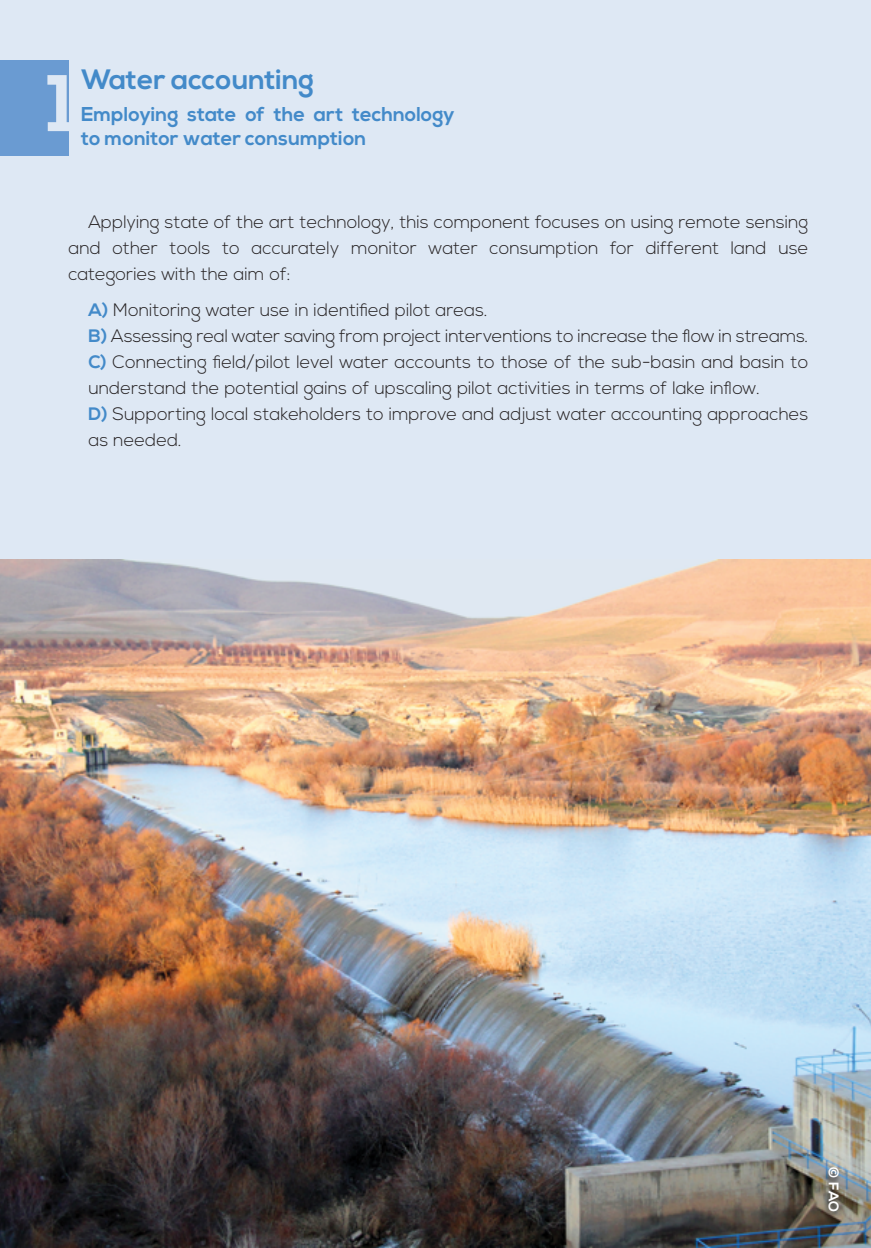
<style>
.page{position:relative;width:871px;height:1248px;background:#fff}
.page>*{position:absolute;margin:0;border:0;box-sizing:border-box;transform-origin:0 0}
.t1{font:700 80px "Nexa";color:#dee8f4}
.t2{font:700 28px "Nexa";color:#438ac9}
.t3{font:700 20px/24px "Nexa";color:#438ac9}
.t4{font:300 18px/26px "Nexa";color:#231f20;text-align:justify}
.t5{font:700 14px "Nexa";color:#fff}
.s1{font-weight:700;color:#438ac9}
</style>
<div class="page">
<div style="left:0;top:0;width:870px;height:594px;background:#dee8f4"></div>
<div style="left:0;top:60px;width:68px;height:95px;background:#6a9bd2"></div>
<img style="left:0;top:559px;width:870px;height:688px">
<img style="left:0;top:284px;width:1px;height:599px">
<img style="left:810px;top:1164px;width:34px;height:61px">
<h2 class="t2" style="left:81px;top:63px;width:234px">Water accounting</h2>
<p class="t3" style="left:81px;top:103px;width:375px">Employing state of the art technology to monitor water consumption</p>
<h1 class="t1" style="left:47px;top:57px;width:31px">1</h1>
<p class="t4" style="left:68px;top:209px;width:741px;text-indent:20px">Applying state of the art technology, this component focuses on using remote sensing and other tools to accurately monitor water consumption for different land use categories with the aim of:</p>
<p class="t4" style="left:88px;top:297px;width:721px;text-align:left"><span class="s1">A)</span> Monitoring water use in identified pilot areas.<br><span class="s1">B)</span> Assessing real water saving from project interventions to increase the flow in streams.<br><span class="s1">C)</span> Connecting field/pilot level water accounts to those of the sub-basin and basin to understand the potential gains of upscaling pilot activities in terms of lake inflow.<br><span class="s1">D)</span> Supporting local stakeholders to improve and adjust water accounting approaches as needed.</p>
<p class="t5" style="left:841px;top:1166px;width:47px;rotate:90deg">© FAO</p>
</div>
